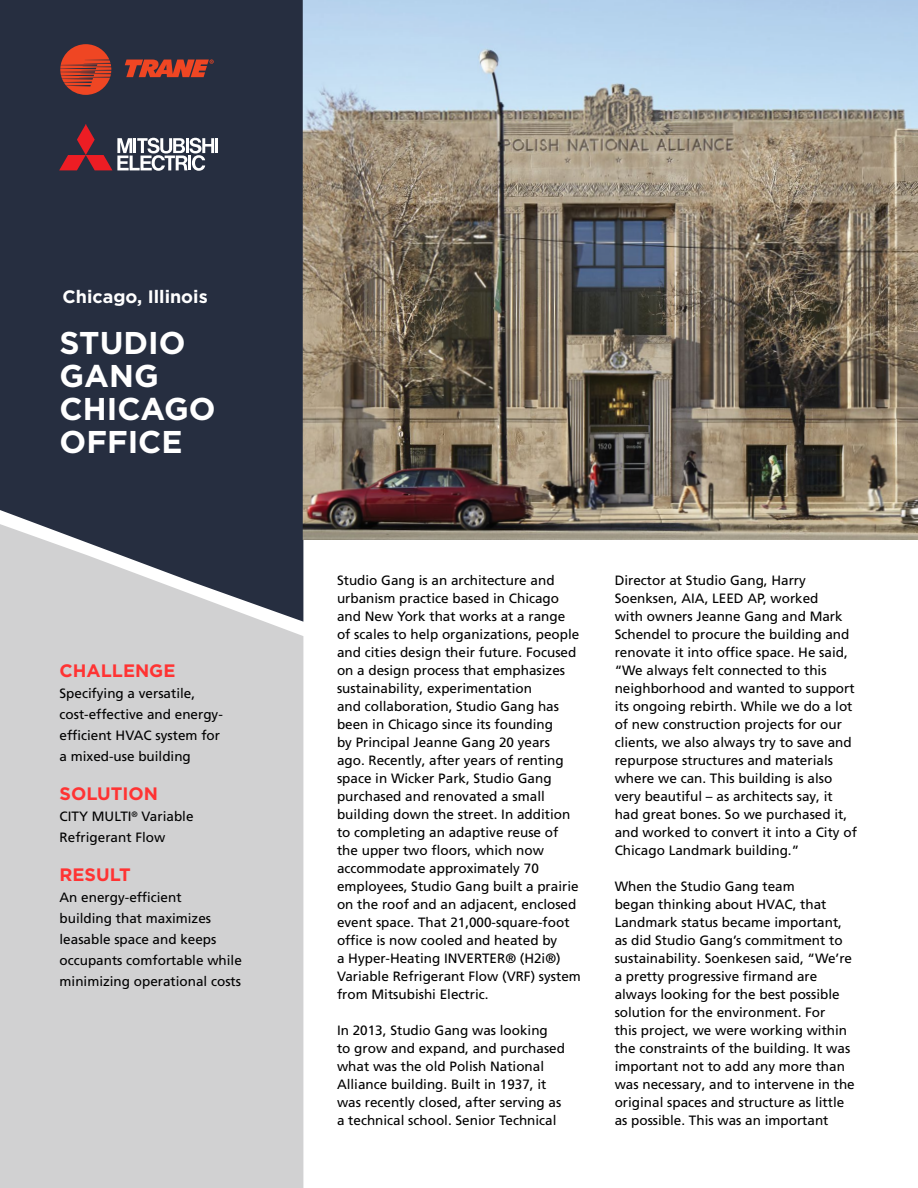
<style>
.page{position:relative;width:918px;height:1188px;background:#fff}
.page>*{position:absolute;margin:0;border:0;box-sizing:border-box;transform-origin:0 0}
.t1{font:700 31.5px/33px "Gotham HTF";color:#fff}
.t2{font:700 18px "Gotham HTF";color:#f33}
.t3{font:700 18px "Gotham HTF";color:#fff}
.t4{font:13.5px/18px "Frutiger LT Pro";color:#000}
</style>
<div class="page">
<div style="left:0;top:0;width:303px;height:524px;background:#262e40"></div>
<img style="left:303px;top:0;width:615px;height:540px">
<svg style="left:60px;top:44px;width:51px;height:51px;background:#ab3d2c"></svg>
<svg style="left:125px;top:60px;width:89px;height:17px;background:#b33e2b"></svg>
<hr style="left:215px;top:138px;width:3px;height:15px;background:#fff">
<svg style="left:59px;top:124px;width:155px;height:47px;background:#695764"></svg>
<svg style="left:0;top:524px;width:303px;height:664px;background:#c6c7c9"></svg>
<h2 class="t3" style="left:63px;top:287px;width:147px">Chicago, Illinois</h2>
<h1 class="t1" style="left:60px;top:326px;width:157px">STUDIO<br>GANG<br>CHICAGO<br>OFFICE</h1>
<h2 class="t2" style="left:60px;top:661px;width:117px">CHALLENGE</h2>
<p class="t4" style="left:60px;top:683px;width:165px;line-height:21px">Specifying a versatile, cost-effective and energy&shy;efficient HVAC system for a mixed-use building</p>
<h2 class="t2" style="left:60px;top:784px;width:100px">SOLUTION</h2>
<p class="t4" style="left:60px;top:806px;width:135px;line-height:21px">CITY MULTI<sup>®</sup> Variable<br>Refrigerant Flow</p>
<h2 class="t2" style="left:60px;top:865px;width:73px">RESULT</h2>
<p class="t4" style="left:60px;top:887px;width:184px;line-height:21px">An energy-efficient<br>building that maximizes leasable space and keeps occupants comfortable while minimizing operational costs</p>
<p class="t4" style="left:337px;top:572px;width:245px">Studio Gang is an architecture and urbanism practice based in Chicago and New York that works at a range of scales to help organizations, people and cities design their future. Focused on a design process that emphasizes sustainability, experimentation<br>and collaboration, Studio Gang has been in Chicago since its founding<br>by Principal Jeanne Gang 20 years ago. Recently, after years of renting space in Wicker Park, Studio Gang purchased and renovated a small building down the street. In addition to completing an adaptive reuse of the upper two floors, which now accommodate approximately 70 employees, Studio Gang built a prairie on the roof and an adjacent, enclosed event space. That 21,000-square-foot office is now cooled and heated by<br>a Hyper-Heating INVERTER® (H2i®)<br>Variable Refrigerant Flow (VRF) system from Mitsubishi Electric.</p>
<p class="t4" style="left:337px;top:1022px;width:230px">In 2013, Studio Gang was looking<br>to grow and expand, and purchased what was the old Polish National Alliance building. Built in 1937, it was recently closed, after serving as a technical school. Senior Technical</p>
<p class="t4" style="left:615px;top:571px;width:244px">Director at Studio Gang, Harry Soenksen, AIA, LEED AP, worked<br>with owners Jeanne Gang and Mark Schendel to procure the building and renovate it into office space. He said, “We always felt connected to this neighborhood and wanted to support its ongoing rebirth. While we do a lot of new construction projects for our clients, we also always try to save and repurpose structures and materials where we can. This building is also very beautiful – as architects say, it had great bones. So we purchased it, and worked to convert it into a City of Chicago Landmark building.”</p>
<p class="t4" style="left:615px;top:877px;width:242px">When the Studio Gang team<br>began thinking about HVAC, that Landmark status became important, as did Studio Gang’s commitment to sustainability. Soenkesen said, “We’re a pretty progressive firmand are always looking for the best possible solution for the environment. For<br>this project, we were working within the constraints of the building. It was important not to add any more than was necessary, and to intervene in the original spaces and structure as little as possible. This was an important</p>
</div>
